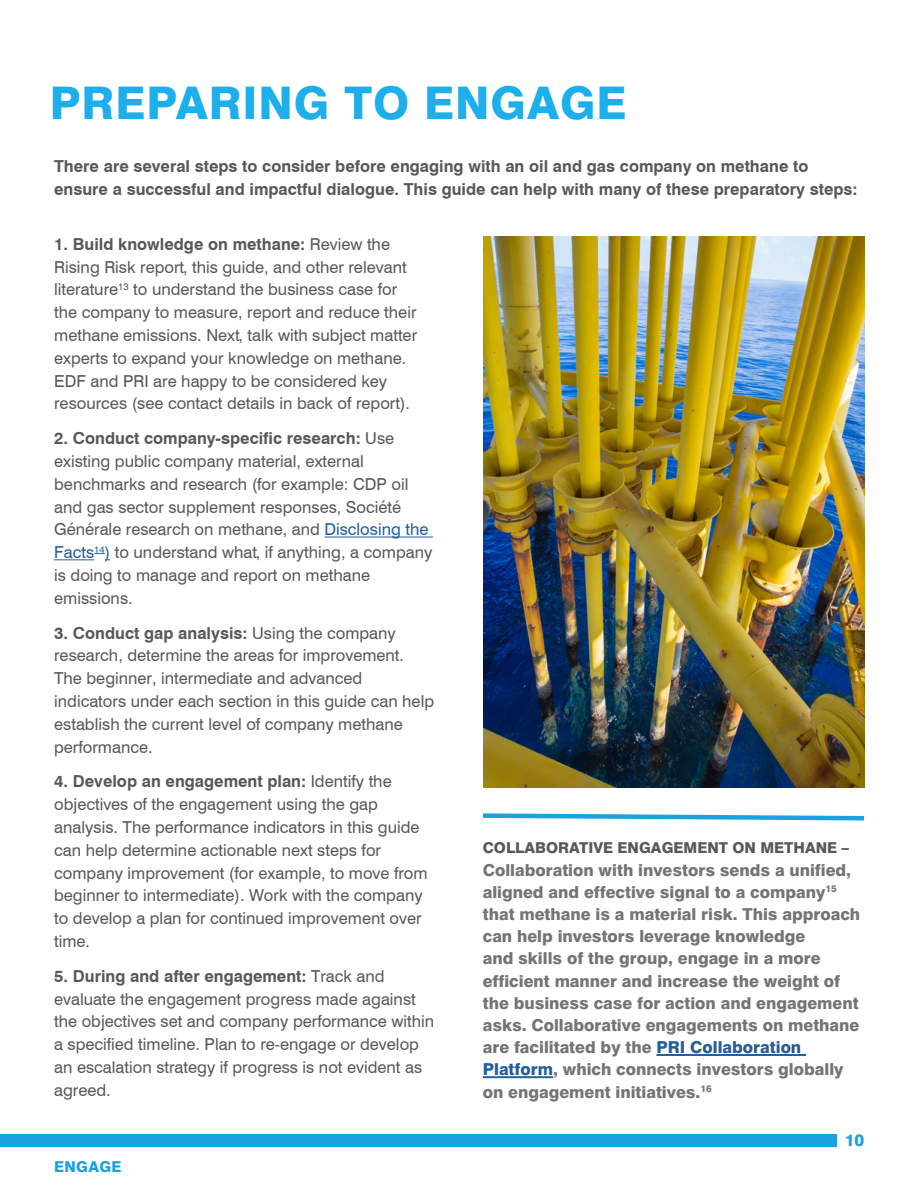
<style>
.page{position:relative;width:918px;height:1188px;background:#fff}
.page>*{position:absolute;margin:0;border:0;box-sizing:border-box;transform-origin:0 0}
.t1{font:800 45px "Swiss 721 BT";letter-spacing:.02em;color:#1daeec}
.t2{font:16.5px/22.8px "Swiss 721";color:#57585b}
.t3{font:800 16.5px/22.2px "Swiss 721 BT";color:#747478}
.t4{font:700 16.5px/22.8px "Swiss 721 BT";color:#57585b}
.t5{font:800 16.5px "Swiss 721 BT";color:#1aa1e0}
.t6{font:800 15px "Swiss 721 BT";color:#57585b}
.t7{font:800 15px "Swiss 721 BT";letter-spacing:.02em;color:#1aa1e0}
.s1{font-family:"Swiss 721";font-weight:400}
.s2{color:#215e9e}
</style>
<div class="page">
<hr style="left:324px;top:537px;width:109px;height:1px;background:#215e9e">
<hr style="left:54px;top:559px;width:40px;height:1px;background:#215e9e">
<svg style="left:94px;top:553px;width:16px;height:7px"></svg>
<hr style="left:656px;top:1054px;width:150px;height:2px;background:#215e9e">
<hr style="left:483px;top:1076px;width:70px;height:2px;background:#215e9e">
<svg style="left:483px;top:813px;width:382px;height:8px"></svg>
<div style="left:0;top:1134px;width:837px;height:13px;background:#1aa1e0"></div>
<img style="left:483px;top:237px;width:381px;height:550px">
<h1 class="t1" style="left:50px;top:76px;width:578px">PREPARING TO ENGAGE</h1>
<p class="t4" style="left:54px;top:154px;width:805px">There are several steps to consider before engaging with an oil and gas company on methane to ensure a successful and impactful dialogue. This guide can help with many of these preparatory steps:</p>
<p class="t4" style="left:54px;top:232px;width:337px">1. Build knowledge on methane: <span class="s1">Review the</span></p>
<p class="t2" style="left:54px;top:255px;width:364px">Rising Risk report, this guide, and other relevant literature<sup>13</sup> to understand the business case for the company to measure, report and reduce their methane emissions. Next, talk with subject matter experts to expand your knowledge on methane.<br>EDF and PRI are happy to be considered key resources (see contact details in back of report).</p>
<p class="t4" style="left:54px;top:427px;width:342px">2. Conduct company-specific research: <span class="s1">Use</span></p>
<p class="t2" style="left:54px;top:449px;width:380px">existing public company material, external benchmarks and research (for example: CDP oil and gas sector supplement responses, Société Générale research on methane, and <span class="s2">Disclosing the Facts</span><sup>14</sup><span class="s2">)</span> to understand what, if anything, a company is doing to manage and report on methane emissions.</p>
<p class="t4" style="left:54px;top:621px;width:343px">3. Conduct gap analysis: <span class="s1">Using the company</span></p>
<p class="t2" style="left:54px;top:643px;width:382px">research, determine the areas for improvement.<br>The beginner, intermediate and advanced indicators under each section in this guide can help establish the current level of company methane performance.</p>
<p class="t4" style="left:54px;top:770px;width:339px">4. Develop an engagement plan: <span class="s1">Identify the</span></p>
<p class="t2" style="left:54px;top:792px;width:375px">objectives of the engagement using the gap analysis. The performance indicators in this guide can help determine actionable next steps for company improvement (for example, to move from beginner to intermediate). Work with the company to develop a plan for continued improvement over time.</p>
<p class="t4" style="left:54px;top:964px;width:332px">5. During and after engagement: <span class="s1">Track and</span></p>
<p class="t2" style="left:54px;top:987px;width:382px">evaluate the engagement progress made against the objectives set and company performance within a specified timeline. Plan to re-engage or develop an escalation strategy if progress is not evident as agreed.</p>
<p class="t7" style="left:54px;top:1157px;width:69px">ENGAGE</p>
<p class="t6" style="left:483px;top:839px;width:368px">COLLABORATIVE ENGAGEMENT ON METHANE –</p>
<p class="t3" style="left:483px;top:859px;width:379px">Collaboration with investors sends a unified, aligned and effective signal to a company<sup>15 </sup>that methane is a material risk. This approach can help investors leverage knowledge<br>and skills of the group, engage in a more efficient manner and increase the weight of the business case for action and engagement asks. Collaborative engagements on methane are facilitated by the <span class="s2">PRI Collaboration Platform</span>, which connects investors globally on engagement initiatives.<sup>16</sup></p>
<p class="t5" style="left:845px;top:1130px;width:21px">10</p>
</div>
